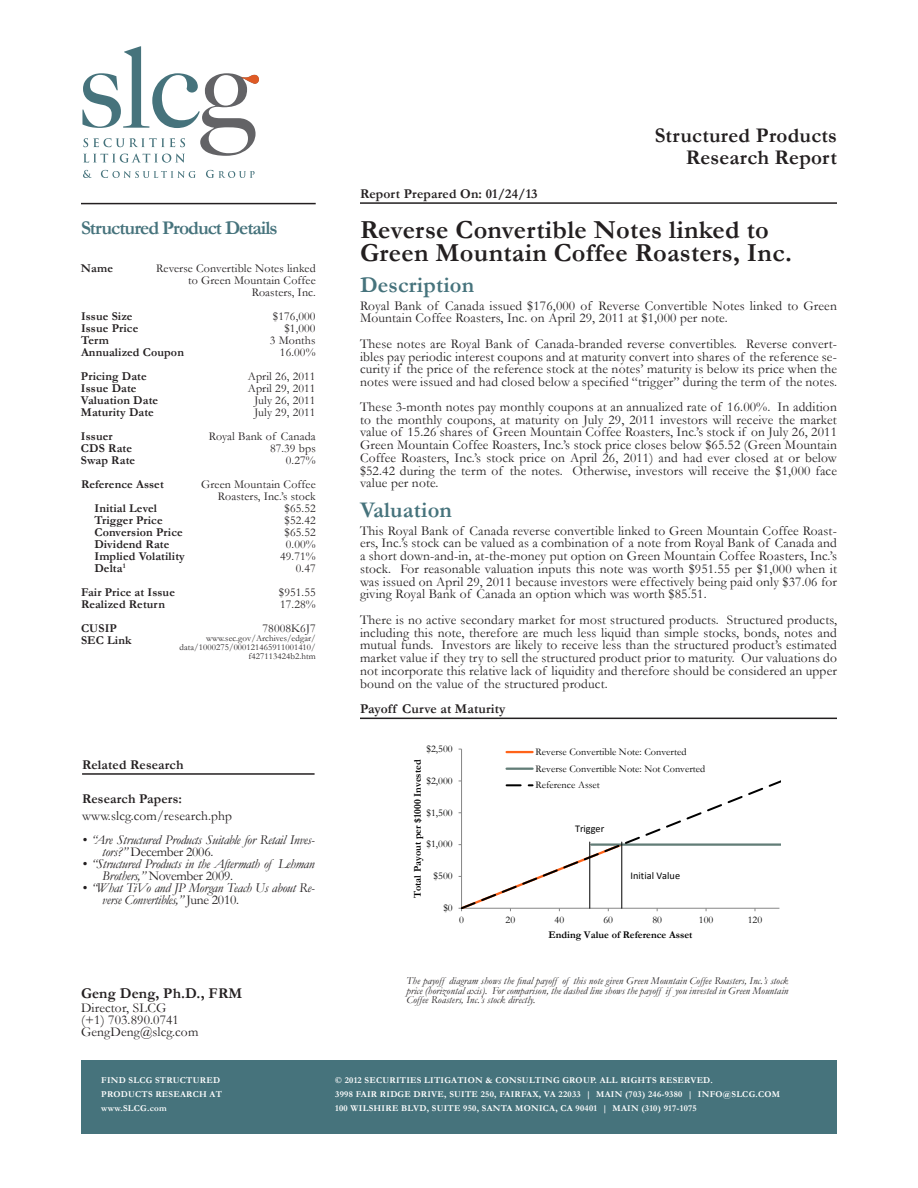
<style>
.page{position:relative;width:918px;height:1188px;background:#fff}
.page>*{position:absolute;margin:0;border:0;box-sizing:border-box;transform-origin:0 0}
.t1{font:700 26.25px/22.5px "Garamond";letter-spacing:.01em;color:#231f20}
.t2{font:700 22.5px "Garamond";letter-spacing:.01em;color:#46737c}
.t3{font:700 21px/22.5px "Garamond";letter-spacing:.01em;color:#231f20;text-align:right}
.t4{font:700 19.5px "Garamond";letter-spacing:-.05em;color:#46737c}
.t5{font:700 15px "Garamond";letter-spacing:.01em;color:#231f20}
.t6{font:13.5px/12.8px "Garamond";letter-spacing:.01em;color:#231f20;text-align:justify}
.t7{font:italic 13.5px/12px "Garamond";letter-spacing:-.02em;color:#231f20}
.t8{font:700 13.5px "Garamond";letter-spacing:.01em;color:#231f20}
.t9{font:12px/12px "Garamond";letter-spacing:.01em;color:#231f20;text-align:right}
.t10{font:700 12px/12px "Garamond";letter-spacing:.01em;color:#231f20}
.t11{font:italic 10.5px/9.8px "Garamond";letter-spacing:.01em;color:#231f20;text-align:justify}
.t12{font:10.35px "Calibri";color:#000}
.t13{font:10.35px "Garamond";color:#000}
.t14{font:10.2px/16.6px "Garamond";color:#000}
.t15{font:700 10.2px "Garamond";color:#000}
.t16{font:700 9px/14.2px "Garamond";letter-spacing:.03em;color:#fff}
.t17{font:9px/9px "Garamond";letter-spacing:.01em;color:#231f20;text-align:right}
.s1{font-style:normal}
</style>
<div class="page">
<hr style="left:360px;top:202px;width:477px;height:2px;background:#231f20">
<hr style="left:360px;top:718px;width:477px;height:1px;background:#231f20">
<hr style="left:461px;top:749px;width:1px;height:159px;background:#868686">
<hr style="left:507px;top:751px;width:26px;height:2px;background:#ff6319">
<hr style="left:507px;top:768px;width:26px;height:2px;background:#627d77">
<svg style="left:459px;top:780px;width:321px;height:131px"></svg>
<hr style="left:81px;top:203px;width:235px;height:1px;background:#231f20">
<div style="left:81px;top:1061px;width:234px;height:73px;background:#46737c"></div>
<div style="left:315px;top:1061px;width:522px;height:73px;background:#46737c"></div>
<hr style="left:82px;top:773px;width:233px;height:2px;background:#231f20">
<svg style="left:83px;top:170px;width:9px;height:8px"></svg>
<svg style="left:101px;top:170px;width:95px;height:8px"></svg>
<svg style="left:206px;top:170px;width:49px;height:8px"></svg>
<svg style="left:82px;top:46px;width:177px;height:117px"></svg>
<h3 class="t4" style="left:81px;top:215px;width:198px">Structured Product Details</h3>
<p class="t10" style="left:81px;top:263px;width:33px">Name</p>
<p class="t9" style="left:156px;top:262px;width:161px">Reverse Convertible Notes linked to Green Mountain Coffee<br>Roasters, Inc.</p>
<p class="t9" style="left:270px;top:310px;width:47px">$176,000 $1,000<br>3 Months<br>16.00%</p>
<p class="t9" style="left:248px;top:370px;width:69px;text-align:center">April 26, 2011<br>April 29, 2011<br>July 26, 2011<br>July 29, 2011</p>
<p class="t10" style="left:81px;top:310px;width:104px">Issue Size<br>Issue Price<br>Term<br>Annualized Coupon</p>
<p class="t10" style="left:81px;top:370px;width:79px">Pricing Date<br>Issue Date<br>Valuation Date<br>Maturity Date</p>
<p class="t10" style="left:81px;top:430px;width:56px">Issuer<br>CDS Rate<br>Swap Rate</p>
<p class="t9" style="left:209px;top:430px;width:108px">Royal Bank of Canada<br>87.39 bps<br>0.27%</p>
<p class="t10" style="left:94px;top:502px;width:92px">Initial Level<br>Trigger Price<br>Conversion Price<br>Dividend Rate<br>Implied Volatility<br>Delta<sup>1</sup></p>
<p class="t9" style="left:280px;top:502px;width:37px">$65.52 $52.42 $65.52<br>0.00%<br>49.71%<br>0.47</p>
<p class="t10" style="left:81px;top:586px;width:95px">Fair Price at Issue<br>Realized Return</p>
<p class="t10" style="left:81px;top:622px;width:52px">CUSIP<br>SEC Link</p>
<p class="t10" style="left:81px;top:479px;width:84px">Reference Asset</p>
<p class="t9" style="left:201px;top:478px;width:116px">Green Mountain Coffee<br>Roasters, Inc.’s stock</p>
<p class="t9" style="left:279px;top:586px;width:38px;text-align:left">$951.55<br>17.28%</p>
<p class="t9" style="left:263px;top:622px;width:55px">78008K6J7</p>
<p class="t17" style="left:180px;top:633px;width:138px">www.sec.gov/Archives/edgar/ data/1000275/000121465911001410/ f427113424b2.htm</p>
<p class="t8" style="left:82px;top:755px;width:103px">Related Research</p>
<p class="t8" style="left:82px;top:790px;width:102px">Research Papers:</p>
<p class="t6" style="left:82px;top:809px;width:151px">www.slcg.com/research.php</p>
<p class="t7" style="left:102px;top:833px;width:214px;text-indent:-20px">• “Are Structured Products Suitable for Retail Inves&shy;tors?” <span class="s1">December 2006.</span></p>
<p class="t7" style="left:102px;top:857px;width:214px;text-indent:-20px">• “Structured Products in the Aftermath of Lehman<br>Brothers,” <span class="s1">November 2009.</span></p>
<p class="t7" style="left:102px;top:881px;width:214px;text-indent:-20px">• “What TiVo and JP Morgan Teach Us about Re&shy;verse Convertibles,” <span class="s1">June 2010.</span></p>
<h3 class="t3" style="left:655px;top:124px;width:184px">Structured Products<br>Research Report</h3>
<p class="t8" style="left:360px;top:184px;width:179px">Report Prepared On: 01/24/13</p>
<h1 class="t1" style="left:360px;top:219px;width:433px">Reverse Convertible Notes linked to<br>Green Mountain Coffee Roasters, Inc.</h1>
<h2 class="t2" style="left:360px;top:270px;width:116px">Description</h2>
<p class="t6" style="left:360px;top:299px;width:478px">Royal Bank of Canada issued $176,000 of Reverse Convertible Notes linked to Green<br>Mountain Coffee Roasters, Inc. on April 29, 2011 at $1,000 per note.</p>
<p class="t6" style="left:360px;top:337px;width:479px">These notes are Royal Bank of Canada-branded reverse convertibles. Reverse convert&shy;ibles pay periodic interest coupons and at maturity convert into shares of the reference se&shy;curity if the price of the reference stock at the notes’ maturity is below its price when the notes were issued and had closed below a specified “trigger” during the term of the notes.</p>
<p class="t6" style="left:360px;top:400px;width:479px">These 3-month notes pay monthly coupons at an annualized rate of 16.00%. In addition to the monthly coupons, at maturity on July 29, 2011 investors will receive the market value of 15.26 shares of Green Mountain Coffee Roasters, Inc.’s stock if on July 26, 2011<br>Green Mountain Coffee Roasters, Inc.’s stock price closes below $65.52 (Green Mountain Coffee Roasters, Inc.’s stock price on April 26, 2011) and had ever closed at or below $52.42 during the term of the notes. Otherwise, investors will receive the $1,000 face value per note.</p>
<h2 class="t2" style="left:360px;top:495px;width:94px">Valuation</h2>
<p class="t6" style="left:360px;top:524px;width:479px">This Royal Bank of Canada reverse convertible linked to Green Mountain Coffee Roast&shy;ers, Inc.’s stock can be valued as a combination of a note from Royal Bank of Canada and a short down-and-in, at-the-money put option on Green Mountain Coffee Roasters, Inc.’s stock. For reasonable valuation inputs this note was worth $951.55 per $1,000 when it was issued on April 29, 2011 because investors were effectively being paid only $37.06 for giving Royal Bank of Canada an option which was worth $85.51.</p>
<p class="t6" style="left:360px;top:613px;width:479px">There is no active secondary market for most structured products. Structured products, including this note, therefore are much less liquid than simple stocks, bonds, notes and mutual funds. Investors are likely to receive less than the structured product’s estimated market value if they try to sell the structured product prior to maturity. Our valuations do not incorporate this relative lack of liquidity and therefore should be considered an upper bound on the value of the structured product.</p>
<p class="t8" style="left:360px;top:700px;width:147px">Payoff Curve at Maturity</p>
<p class="t14" style="left:427px;top:740px;width:28px">$2,500</p>
<p class="t15" style="left:411px;top:898px;width:140px;rotate:-90deg">Total Payout per $1000 Invested</p>
<p class="t13" style="left:427px;top:774px;width:28px">$2,000</p>
<p class="t13" style="left:427px;top:805px;width:28px">$1,500</p>
<p class="t14" style="left:427px;top:836px;width:28px">$1,000</p>
<p class="t13" style="left:434px;top:869px;width:21px">$500</p>
<p class="t14" style="left:443px;top:899px;width:11px">$0</p>
<p class="t14" style="left:535px;top:743px;width:171px">Reverse Convertible Note: Converted<br>Reverse Convertible Note: Not Converted<br>Reference Asset</p>
<p class="t12" style="left:575px;top:822px;width:31px">Trigger</p>
<p class="t12" style="left:631px;top:869px;width:51px">Initial Value</p>
<p class="t14" style="left:459px;top:911px;width:6px">0</p>
<p class="t14" style="left:506px;top:911px;width:11px">20</p>
<p class="t14" style="left:555px;top:911px;width:11px">40</p>
<p class="t14" style="left:603px;top:911px;width:11px">60</p>
<p class="t14" style="left:652px;top:911px;width:11px">80</p>
<p class="t14" style="left:699px;top:911px;width:16px">100</p>
<p class="t14" style="left:748px;top:911px;width:16px">120</p>
<p class="t15" style="left:549px;top:928px;width:145px">Ending Value of Reference Asset</p>
<p class="t11" style="left:406px;top:975px;width:383px">The payoff diagram shows the final payoff of this note given Green Mountain Coffee Roasters, Inc.’s stock price (horizontal axis). For comparison, the dashed line shows the payoff if you invested in Green Mountain Coffee Roasters, Inc.’s stock directly.</p>
<p class="t5" style="left:81px;top:983px;width:163px">Geng Deng, Ph.D., FRM</p>
<p class="t6" style="left:81px;top:1001px;width:119px;line-height:12px;text-align:left">Director, SLCG<br>(+1) 703.890.0741<br>GengDeng@slcg.com</p>
<p class="t16" style="left:101px;top:1073px;width:122px">FIND SLCG STRUCTURED<br>PRODUCTS RESEARCH AT www.SLCG.com</p>
<p class="t16" style="left:335px;top:1073px;width:446px">© 2012 SECURITIES LITIGATION &amp; CONSULTING GROUP. ALL RIGHTS RESERVED.<br>3998 FAIR RIDGE DRIVE, SUITE 250, FAIRFAX, VA 22033 | MAIN (703) 246-9380 | INFO@SLCG.COM<br>100 WILSHIRE BLVD, SUITE 950, SANTA MONICA, CA 90401 | MAIN (310) 917-1075</p>
</div>
